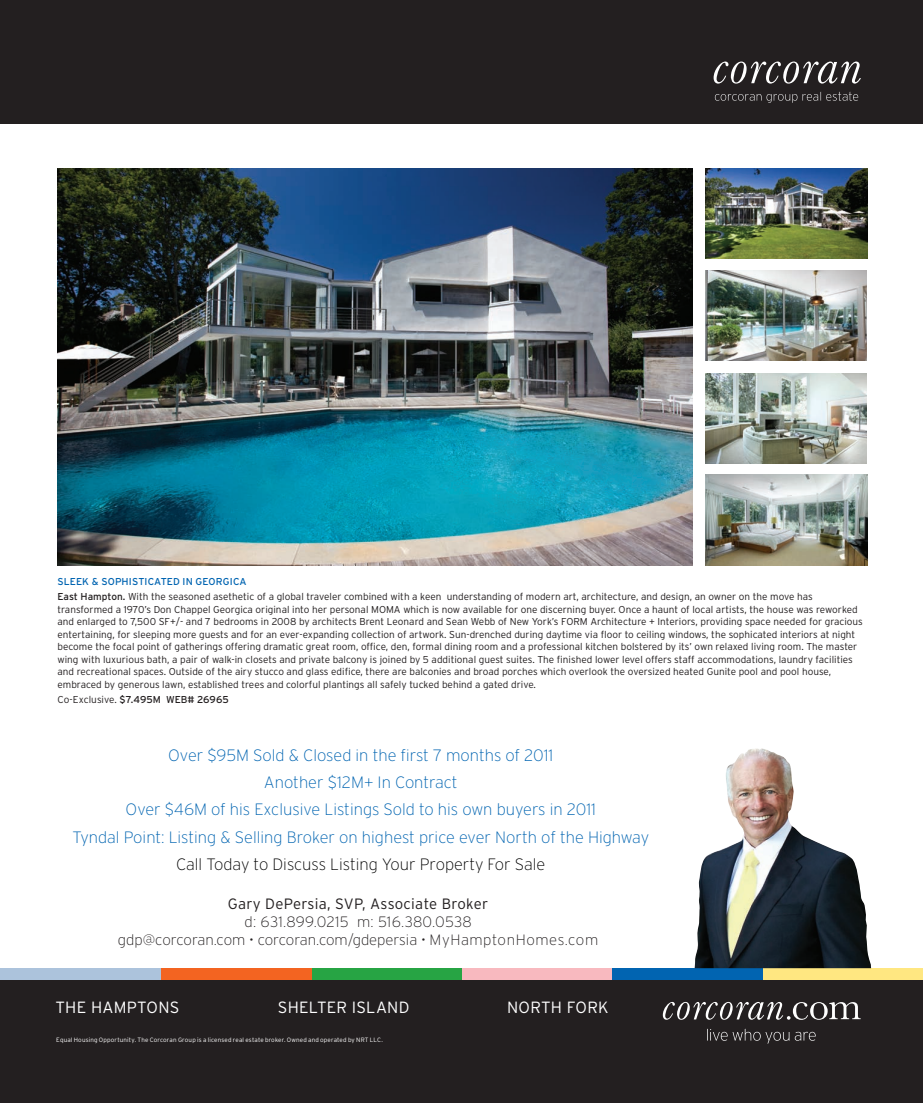
<style>
.page{position:relative;width:923px;height:1103px;background:#fff}
.page>*{position:absolute;margin:0;border:0;box-sizing:border-box;transform-origin:0 0}
.t1{font:200 16.38px/27.4px "Interstate";color:#0164b1;text-align:center}
.t2{font:200 16.38px "Interstate";color:#000}
.t3{font:300 16.25px "Interstate";letter-spacing:.01em;color:#fff}
.t4{font:200 15px/18.1px "Interstate";color:#231f20;text-align:center}
.t5{font:300 15px "Interstate";letter-spacing:.02em;color:#231f20}
.t6{font:300 10px/12.5px "Interstate";color:#231f20}
.t7{font:10px "Interstate";color:#231f20}
.t8{font:300 6.25px "Interstate";letter-spacing:.025em;color:#fff}
.s1{font-weight:400;color:#0164b1}
.s2{font-weight:400}
.s3{font-weight:300}
</style>
<div class="page">
<div style="left:0;top:979px;width:922px;height:123px;background:#231f20"></div>
<div style="left:11px;top:968px;width:151px;height:11px;background:#acc3dc"></div>
<div style="left:162px;top:968px;width:150px;height:11px;background:#f36421"></div>
<div style="left:312px;top:968px;width:150px;height:11px;background:#27a444"></div>
<div style="left:462px;top:968px;width:150px;height:11px;background:#f8b9bf"></div>
<div style="left:612px;top:968px;width:151px;height:11px;background:#0164b1"></div>
<div style="left:763px;top:968px;width:149px;height:11px;background:#ffe781"></div>
<div style="left:0;top:968px;width:11px;height:11px;background:#acc3dc"></div>
<div style="left:911px;top:968px;width:11px;height:11px;background:#ffe781"></div>
<svg style="left:662px;top:1001px;width:198px;height:18px"></svg>
<svg style="left:707px;top:1028px;width:108px;height:15px"></svg>
<div style="left:0;top:0;width:922px;height:124px;background:#231f20"></div>
<svg style="left:713px;top:62px;width:148px;height:22px"></svg>
<svg style="left:714px;top:92px;width:144px;height:11px"></svg>
<img style="left:694px;top:748px;width:177px;height:220px">
<img style="left:57px;top:168px;width:635px;height:397px">
<img style="left:705px;top:475px;width:162px;height:90px">
<img style="left:705px;top:168px;width:162px;height:90px">
<img style="left:705px;top:271px;width:161px;height:90px">
<img style="left:705px;top:373px;width:161px;height:90px">
<p class="t6" style="left:57px;top:573px;width:757px;line-height:15.4px"><span class="s1">SLEEK &amp; SOPHISTICATED IN GEORGICA<br></span><span class="s2">EAST HAMPTON.</span> With the seasoned asethetic of a global traveler combined with a keen understanding of modern art, architecture, and design, an owner on the move has</p>
<p class="t6" style="left:57px;top:602px;width:807px">transformed a 1970’s Don Chappel Georgica original into her personal MOMA which is now available for one discerning buyer. Once a haunt of local artists, the house was reworked and enlarged to 7,500 SF+/- and 7 bedrooms in 2008 by architects Brent Leonard and Sean Webb of New York’s FORM Architecture + Interiors, providing space needed for gracious entertaining, for sleeping more guests and for an ever-expanding collection of artwork. Sun-drenched during daytime via floor to ceiling windows, the sophicated interiors at night become the focal point of gatherings offering dramatic great room, office, den, formal dining room and a professional kitchen bolstered by its’ own relaxed living room. The master wing with luxurious bath, a pair of walk-in closets and private balcony is joined by 5 additional guest suites. The finished lower level offers staff accommodations, laundry facilities and recreational spaces. Outside of the airy stucco and glass edifice, there are balconies and broad porches which overlook the oversized heated Gunite pool and pool house, embraced by generous lawn, established trees and colorful plantings all safely tucked behind a gated drive.</p>
<p class="t7" style="left:57px;top:693px;width:173px"><span class="s3">Co-Exclusive.</span> $7.495M WEB# 26965</p>
<h1 class="t1" style="left:72px;top:741px;width:578px">Over $95M Sold &amp; Closed in the first 7 months of 2011<br>Another $12M+ In Contract<br>Over $46M of his Exclusive Listings Sold to his own buyers in 2011<br>Tyndal Point: Listing &amp; Selling Broker on highest price ever North of the Highway</h1>
<h1 class="t2" style="left:176px;top:855px;width:371px">Call Today to Discuss Listing Your Property For Sale</h1>
<h3 class="t5" style="left:228px;top:895px;width:262px">Gary DePersia, SVP, Associate Broker</h3>
<h3 class="t4" style="left:118px;top:912px;width:481px">d: 631.899.0215 m: 516.380.0538<br>gdp@corcoran.com • corcoran.com/gdepersia • MyHamptonHomes.com</h3>
<h2 class="t3" style="left:56px;top:998px;width:125px">THE HAMPTONS</h2>
<h2 class="t3" style="left:278px;top:998px;width:133px">SHELTER ISLAND</h2>
<h2 class="t3" style="left:507px;top:998px;width:103px">NORTH FORK</h2>
<p class="t8" style="left:56px;top:1036px;width:328px">Equal Housing Opportunity. The Corcoran Group is a licensed real estate broker. Owned and operated by NRT LLC.</p>
</div>
